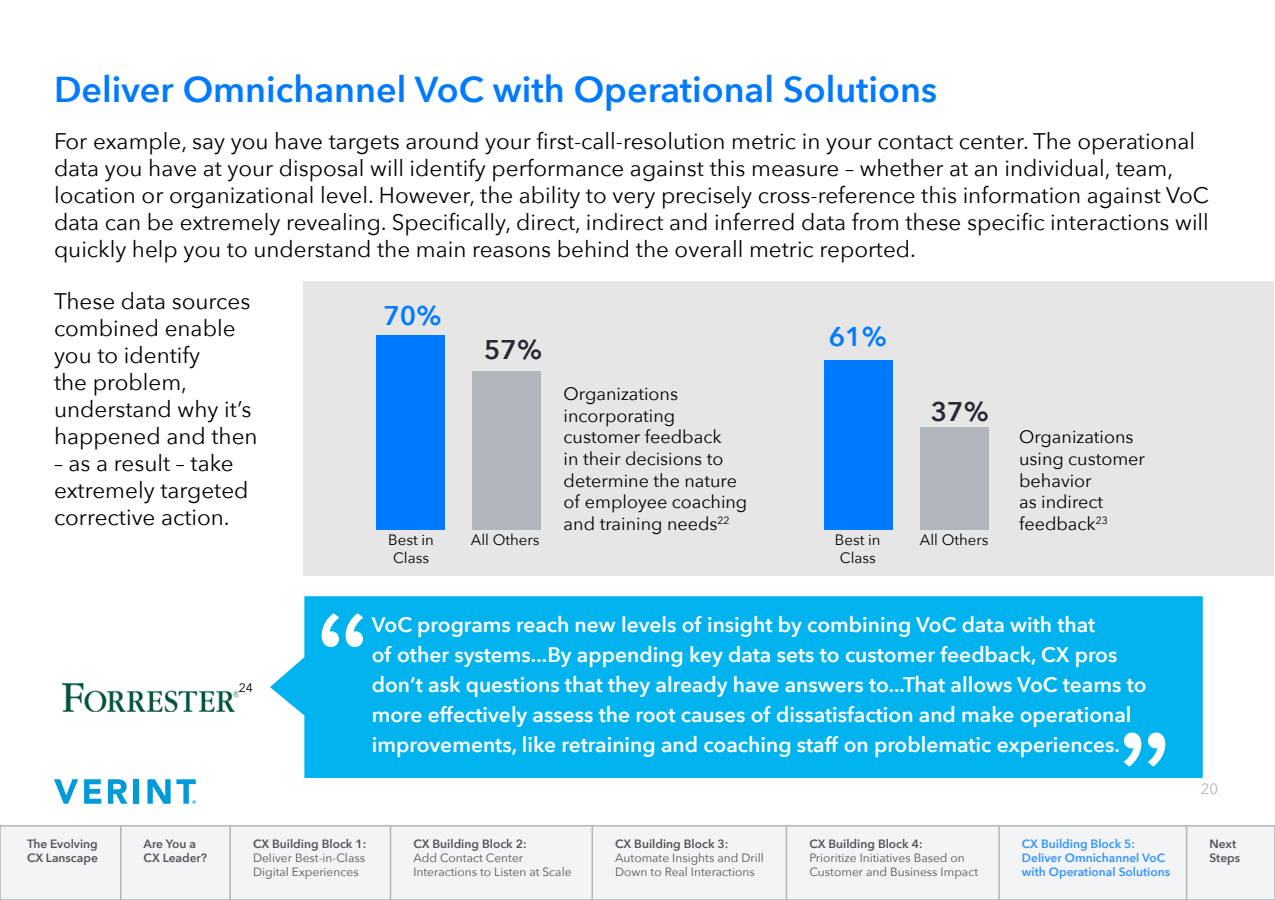
<style>
.page{position:relative;width:1275px;height:900px;background:#fff}
.page>*{position:absolute;margin:0;border:0;box-sizing:border-box;transform-origin:0 0}
.t1{font:150px "Proxima Nova";color:#fff}
.t2{font:600 36px "Avenir Next";color:#007aff}
.t3{font:600 27px "Avenir Next";color:#007aff}
.t4{font:600 27px "Avenir Next";color:#262a32}
.t5{font:22.5px/27px "Avenir Next";color:#000}
.t6{font:600 21px/30px "Avenir Next";color:#fff}
.t7{font:18px/21.6px "Avenir Next";color:#000}
.t8{font:15px/18px "Avenir Next";color:#000;text-align:center}
.t9{font:15px "Avenir Next";color:#b0b6bb}
.t10{font:12.3px "Avenir Next";color:#000}
.t11{font:12px/14.4px "Avenir Next";color:#51555b}
.t12{font:600 12px/14.4px "Avenir Next";color:#51555b}
.t13{font:600 12px/14.4px "Avenir Next";color:#3394ff}
</style>
<div class="page">
<svg style="left:54px;top:779px;width:24px;height:25px"></svg>
<svg style="left:84px;top:779px;width:17px;height:25px"></svg>
<svg style="left:108px;top:779px;width:20px;height:25px"></svg>
<div style="left:134px;top:779px;width:5px;height:25px;background:#009ada"></div>
<svg style="left:147px;top:779px;width:49px;height:25px"></svg>
<div style="left:303px;top:281px;width:971px;height:294px;background:#e6e6e6"></div>
<div style="left:0;top:826px;width:1275px;height:74px;background:#f3f4f5"></div>
<div style="left:0;top:825px;width:1275px;height:75px;border:2px solid #b0b6bb"></div>
<div style="left:270px;top:596px;width:933px;height:182px;background:#00b3ef"></div>
<img style="left:63px;top:684px;width:176px;height:28px">
<hr style="left:120px;top:825px;width:2px;height:75px;background:#b0b6bb">
<hr style="left:229px;top:825px;width:2px;height:75px;background:#b0b6bb">
<hr style="left:390px;top:825px;width:1px;height:75px;background:#b0b6bb">
<hr style="left:592px;top:825px;width:1px;height:75px;background:#b0b6bb">
<hr style="left:786px;top:825px;width:1px;height:75px;background:#b0b6bb">
<hr style="left:998px;top:825px;width:2px;height:75px;background:#b0b6bb">
<hr style="left:1186px;top:825px;width:1px;height:75px;background:#b0b6bb">
<div style="left:824px;top:360px;width:69px;height:170px;background:#007aff"></div>
<div style="left:920px;top:427px;width:69px;height:103px;background:#b0b6bb"></div>
<div style="left:376px;top:335px;width:69px;height:195px;background:#007aff"></div>
<div style="left:472px;top:372px;width:69px;height:158px;background:#b0b6bb"></div>
<h2 class="t2" style="left:54px;top:74px;width:885px">Deliver Omnichannel VoC with Operational Solutions</h2>
<p class="t5" style="left:54px;top:126px;width:1157px">For example, say you have targets around your first-call-resolution metric in your contact center. The operational data you have at your disposal will identify performance against this measure – whether at an individual, team, location or organizational level. However, the ability to very precisely cross-reference this information against VoC data can be extremely revealing. Specifically, direct, indirect and inferred data from these specific interactions will quickly help you to understand the main reasons behind the overall metric reported.</p>
<p class="t5" style="left:54px;top:290px;width:205px">These data sources combined enable you to identify<br>the problem, understand why it’s happened and then</p>
<p class="t5" style="left:54px;top:452px;width:196px">– as a result – take extremely targeted corrective action.</p>
<p class="t10" style="left:239px;top:682px;width:16px">24</p>
<p class="t3" style="left:383px;top:304px;width:60px">70%</p>
<p class="t4" style="left:484px;top:338px;width:60px">57%</p>
<p class="t8" style="left:388px;top:532px;width:47px">Best in</p>
<p class="t8" style="left:471px;top:532px;width:70px">All Others</p>
<p class="t8" style="left:393px;top:550px;width:37px">Class</p>
<p class="t7" style="left:564px;top:385px;width:185px">Organizations incorporating customer feedback<br>in their decisions to determine the nature of employee coaching and training needs<sup>22</sup></p>
<p class="t3" style="left:829px;top:325px;width:60px">61%</p>
<p class="t8" style="left:835px;top:532px;width:47px">Best in<br>Class</p>
<p class="t4" style="left:931px;top:400px;width:60px">37%</p>
<p class="t8" style="left:920px;top:532px;width:70px">All Others</p>
<p class="t7" style="left:1019px;top:428px;width:127px">Organizations using customer behavior<br>as indirect feedback<sup>23</sup></p>
<h1 class="t1" style="left:314px;top:602px;width:60px">“</h1>
<p class="t6" style="left:372px;top:612px;width:776px">VoC programs reach new levels of insight by combining VoC data with that<br>of other systems...By appending key data sets to customer feedback, CX pros don’t ask questions that they already have answers to...That allows VoC teams to more effectively assess the root causes of dissatisfaction and make operational improvements, like retraining and coaching staff on problematic experiences.</p>
<h1 class="t1" style="left:1115px;top:721px;width:60px">”</h1>
<p class="t9" style="left:1201px;top:783px;width:19px">20</p>
<p class="t12" style="left:27px;top:837px;width:72px">The Evolving<br>CX Lanscape</p>
<p class="t12" style="left:144px;top:837px;width:65px">Are You a<br>CX Leader?</p>
<p class="t12" style="left:253px;top:837px;width:115px">CX Building Block 1:</p>
<p class="t11" style="left:253px;top:852px;width:114px">Deliver Best-in-Class<br>Digital Experiences</p>
<p class="t12" style="left:413px;top:837px;width:115px">CX Building Block 2:</p>
<p class="t11" style="left:413px;top:852px;width:160px">Add Contact Center<br>Interactions to Listen at Scale</p>
<p class="t12" style="left:615px;top:837px;width:115px">CX Building Block 3:</p>
<p class="t11" style="left:615px;top:852px;width:150px">Automate Insights and Drill<br>Down to Real Interactions</p>
<p class="t12" style="left:809px;top:837px;width:115px">CX Building Block 4:</p>
<p class="t11" style="left:809px;top:852px;width:170px">Prioritize Initiatives Based on<br>Customer and Business Impact</p>
<p class="t13" style="left:1022px;top:837px;width:150px">CX Building Block 5:<br>Deliver Omnichannel VoC with Operational Solutions</p>
<p class="t12" style="left:1210px;top:837px;width:32px">Next<br>Steps</p>
</div>
